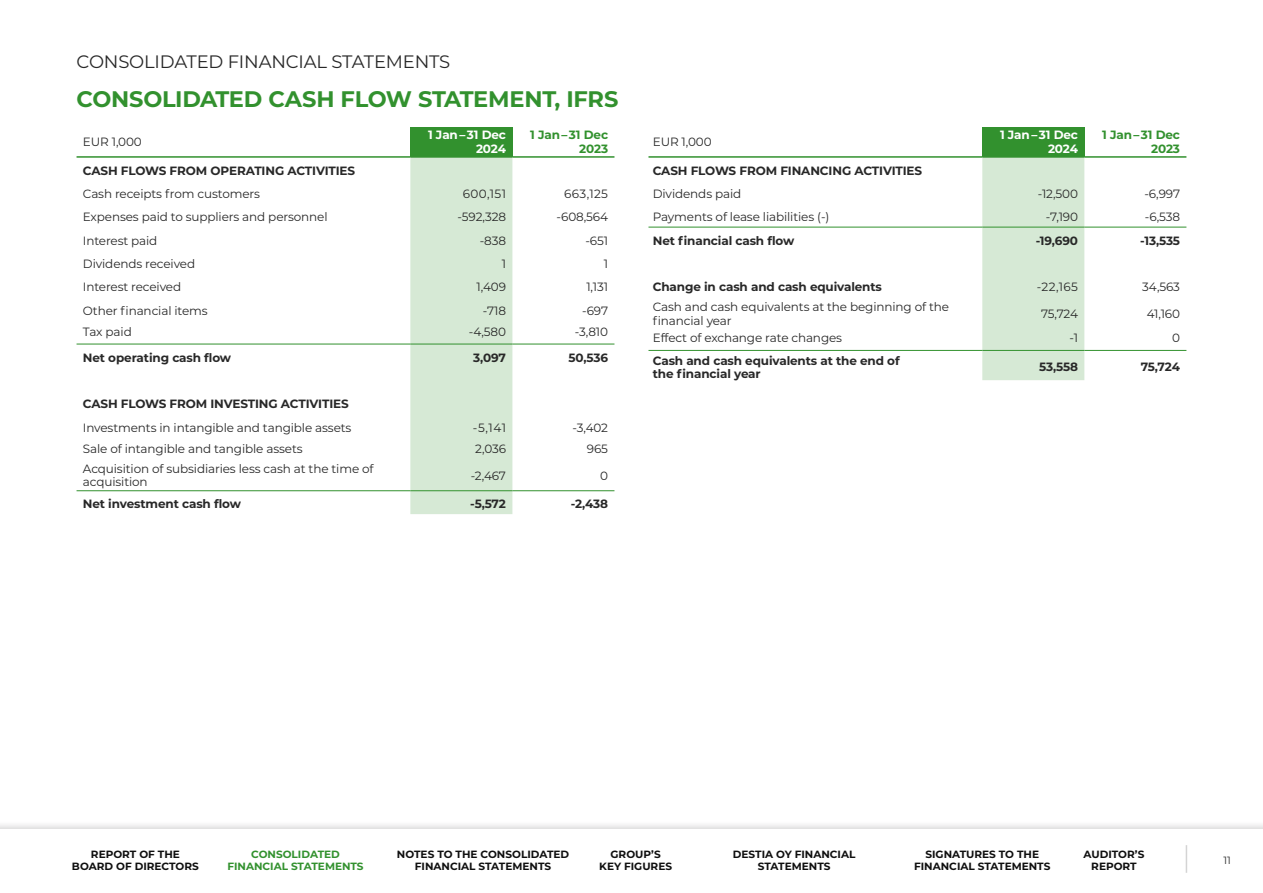
<style>
.page{position:relative;width:1263px;height:893px;background:#fff}
.page>*{position:absolute;margin:0;border:0;box-sizing:border-box;transform-origin:0 0}
.TAULUKKO_Otsikko{font:700 22.5px "Montserrat";letter-spacing:-.01em;color:#32912e}
.Yläotsikko{font:18px "Montserrat";letter-spacing:-.01em;color:#282828}
.TAULUKKO_leipis{font:12px/13.5px "Montserrat";letter-spacing:-.01em;color:#282828}
.TAULUKKO_leipis-2{font:700 12px "Montserrat";letter-spacing:-.01em;color:#282828}
.TAULUKKO_leipis-3{font:700 12px/13.5px "Montserrat";letter-spacing:-.01em;color:#fff;text-align:right}
.TAULUKKO_leipis-4{font:700 12px/13.5px "Montserrat";letter-spacing:-.01em;color:#32912e;text-align:right}
.t1{font:700 10.5px/12px "Montserrat";color:#0f0f0f;text-align:center}
.t2{font:700 10.5px/12px "Montserrat";color:#32912e;text-align:center}
.t3{font:10.5px "Montserrat";color:#282828}
</style>
<div class="page">
<div style="left:410px;top:128px;width:102px;height:29px;background:#32912e"></div>
<div style="left:410px;top:158px;width:102px;height:356px;background:#d6e9d5"></div>
<hr style="left:77px;top:156px;width:333px;height:2px;background:#32912e">
<hr style="left:77px;top:344px;width:333px;height:1px;background:#32912e">
<hr style="left:410px;top:344px;width:102px;height:1px;background:#32912e">
<hr style="left:512px;top:344px;width:102px;height:1px;background:#32912e">
<hr style="left:77px;top:490px;width:333px;height:1px;background:#32912e">
<hr style="left:410px;top:490px;width:102px;height:1px;background:#32912e">
<hr style="left:512px;top:490px;width:102px;height:1px;background:#32912e">
<hr style="left:410px;top:156px;width:102px;height:2px;background:#32912e">
<hr style="left:512px;top:156px;width:102px;height:2px;background:#32912e">
<div style="left:982px;top:128px;width:102px;height:29px;background:#32912e"></div>
<div style="left:982px;top:158px;width:102px;height:222px;background:#d6e9d5"></div>
<hr style="left:648px;top:156px;width:334px;height:2px;background:#32912e">
<hr style="left:982px;top:156px;width:102px;height:2px;background:#32912e">
<hr style="left:1084px;top:156px;width:102px;height:2px;background:#32912e">
<hr style="left:648px;top:227px;width:334px;height:1px;background:#32912e">
<hr style="left:982px;top:227px;width:102px;height:1px;background:#32912e">
<hr style="left:1084px;top:227px;width:102px;height:1px;background:#32912e">
<hr style="left:648px;top:350px;width:334px;height:1px;background:#32912e">
<hr style="left:982px;top:350px;width:102px;height:1px;background:#32912e">
<hr style="left:1084px;top:350px;width:102px;height:1px;background:#32912e">
<div style="left:0;top:820px;width:1263px;height:73px;background:#231f20;opacity:.2"></div>
<div style="left:0;top:829px;width:1263px;height:64px;background:#fff"></div>
<svg style="left:1186px;top:845px;width:1px;height:28px"></svg>
<p class="Yläotsikko" style="left:77px;top:50px;width:375px">CONSOLIDATED FINANCIAL STATEMENTS</p>
<p class="TAULUKKO_Otsikko" style="left:77px;top:83px;width:543px">CONSOLIDATED CASH FLOW STATEMENT, IFRS</p>
<p class="TAULUKKO_leipis" style="left:83px;top:134px;width:60px">EUR 1,000</p>
<p class="TAULUKKO_leipis-3" style="left:428px;top:128px;width:79px">1 Jan – 31 Dec<br>2024</p>
<p class="TAULUKKO_leipis-4" style="left:530px;top:128px;width:79px">1 Jan – 31 Dec<br>2023</p>
<p class="TAULUKKO_leipis-2" style="left:83px;top:162px;width:274px">CASH FLOWS FROM OPERATING ACTIVITIES</p>
<p class="TAULUKKO_leipis" style="left:83px;top:186px;width:179px">Cash receipts from customers</p>
<p class="TAULUKKO_leipis" style="left:463px;top:186px;width:45px">600,151</p>
<p class="TAULUKKO_leipis" style="left:564px;top:186px;width:45px">663,125</p>
<p class="TAULUKKO_leipis" style="left:83px;top:210px;width:246px">Expenses paid to suppliers and personnel</p>
<p class="TAULUKKO_leipis" style="left:457px;top:210px;width:50px">-592,328</p>
<p class="TAULUKKO_leipis" style="left:557px;top:210px;width:53px">-608,564</p>
<p class="TAULUKKO_leipis" style="left:83px;top:233px;width:76px">Interest paid</p>
<p class="TAULUKKO_leipis" style="left:480px;top:233px;width:28px">-838</p>
<p class="TAULUKKO_leipis" style="left:585px;top:233px;width:24px">-651</p>
<p class="TAULUKKO_leipis" style="left:83px;top:257px;width:114px">Dividends received</p>
<p class="TAULUKKO_leipis" style="left:502px;top:257px;width:6px">1</p>
<p class="TAULUKKO_leipis" style="left:604px;top:257px;width:6px">1</p>
<p class="TAULUKKO_leipis" style="left:83px;top:280px;width:100px">Interest received</p>
<p class="TAULUKKO_leipis" style="left:477px;top:280px;width:31px">1,409</p>
<p class="TAULUKKO_leipis" style="left:586px;top:280px;width:23px">1,131</p>
<p class="TAULUKKO_leipis" style="left:83px;top:303px;width:126px">Other financial items</p>
<p class="TAULUKKO_leipis" style="left:483px;top:303px;width:25px">-718</p>
<p class="TAULUKKO_leipis" style="left:582px;top:303px;width:27px">-697</p>
<p class="TAULUKKO_leipis" style="left:83px;top:325px;width:50px">Tax paid</p>
<p class="TAULUKKO_leipis" style="left:469px;top:325px;width:39px">-4,580</p>
<p class="TAULUKKO_leipis" style="left:575px;top:325px;width:35px">-3,810</p>
<p class="TAULUKKO_leipis-2" style="left:83px;top:349px;width:150px">Net operating cash flow</p>
<p class="TAULUKKO_leipis-2" style="left:473px;top:349px;width:34px">3,097</p>
<p class="TAULUKKO_leipis-2" style="left:569px;top:349px;width:41px">50,536</p>
<p class="TAULUKKO_leipis-2" style="left:83px;top:395px;width:267px">CASH FLOWS FROM INVESTING ACTIVITIES</p>
<p class="TAULUKKO_leipis" style="left:83px;top:420px;width:270px">Investments in intangible and tangible assets</p>
<p class="TAULUKKO_leipis" style="left:473px;top:420px;width:35px">-5,141</p>
<p class="TAULUKKO_leipis" style="left:572px;top:420px;width:37px">-3,402</p>
<p class="TAULUKKO_leipis" style="left:83px;top:442px;width:221px">Sale of intangible and tangible assets</p>
<p class="TAULUKKO_leipis" style="left:475px;top:442px;width:32px">2,036</p>
<p class="TAULUKKO_leipis" style="left:587px;top:442px;width:23px">965</p>
<p class="TAULUKKO_leipis" style="left:83px;top:461px;width:292px">Acquisition of subsidiaries less cash at the time of acquisition</p>
<p class="TAULUKKO_leipis" style="left:471px;top:468px;width:37px">-2,467</p>
<p class="TAULUKKO_leipis" style="left:600px;top:468px;width:9px">0</p>
<p class="TAULUKKO_leipis-2" style="left:83px;top:495px;width:160px">Net investment cash flow</p>
<p class="TAULUKKO_leipis-2" style="left:470px;top:495px;width:37px">-5,572</p>
<p class="TAULUKKO_leipis-2" style="left:571px;top:495px;width:39px">-2,438</p>
<p class="TAULUKKO_leipis" style="left:653px;top:134px;width:60px">EUR 1,000</p>
<p class="TAULUKKO_leipis-3" style="left:1000px;top:128px;width:79px">1 Jan – 31 Dec<br>2024</p>
<p class="TAULUKKO_leipis-4" style="left:1102px;top:128px;width:79px">1 Jan – 31 Dec<br>2023</p>
<p class="TAULUKKO_leipis-2" style="left:653px;top:162px;width:271px">CASH FLOWS FROM FINANCING ACTIVITIES</p>
<p class="TAULUKKO_leipis" style="left:653px;top:186px;width:90px">Dividends paid</p>
<p class="TAULUKKO_leipis" style="left:1038px;top:186px;width:42px">-12,500</p>
<p class="TAULUKKO_leipis" style="left:1144px;top:186px;width:37px">-6,997</p>
<p class="TAULUKKO_leipis" style="left:653px;top:210px;width:178px">Payments of lease liabilities (-)</p>
<p class="TAULUKKO_leipis" style="left:1046px;top:210px;width:34px">-7,190</p>
<p class="TAULUKKO_leipis" style="left:1145px;top:210px;width:37px">-6,538</p>
<p class="TAULUKKO_leipis-2" style="left:653px;top:232px;width:143px">Net financial cash flow</p>
<p class="TAULUKKO_leipis-2" style="left:1036px;top:232px;width:44px">-19,690</p>
<p class="TAULUKKO_leipis-2" style="left:1140px;top:232px;width:41px">-13,535</p>
<p class="TAULUKKO_leipis-2" style="left:653px;top:278px;width:231px">Change in cash and cash equivalents</p>
<p class="TAULUKKO_leipis" style="left:1037px;top:280px;width:43px">-22,165</p>
<p class="TAULUKKO_leipis" style="left:1142px;top:280px;width:39px">34,563</p>
<p class="TAULUKKO_leipis" style="left:653px;top:300px;width:298px">Cash and cash equivalents at the beginning of the financial year</p>
<p class="TAULUKKO_leipis" style="left:1041px;top:307px;width:38px">75,724</p>
<p class="TAULUKKO_leipis" style="left:1147px;top:307px;width:35px">41,160</p>
<p class="TAULUKKO_leipis" style="left:653px;top:331px;width:191px">Effect of exchange rate changes</p>
<p class="TAULUKKO_leipis" style="left:1069px;top:331px;width:10px">-1</p>
<p class="TAULUKKO_leipis" style="left:1172px;top:331px;width:9px">0</p>
<p class="TAULUKKO_leipis-2" style="left:653px;top:352px;width:248px">Cash and cash equivalents at the end of</p>
<p class="TAULUKKO_leipis-2" style="left:653px;top:365px;width:109px">the financial year</p>
<p class="TAULUKKO_leipis-2" style="left:1039px;top:358px;width:40px">53,558</p>
<p class="TAULUKKO_leipis-2" style="left:1141px;top:358px;width:41px">75,724</p>
<p class="t1" style="left:72px;top:848px;width:128px">REPORT OF THE<br>BOARD OF DIRECTORS</p>
<p class="t1" style="left:397px;top:848px;width:174px">NOTES TO THE CONSOLIDATED<br>FINANCIAL STATEMENTS</p>
<p class="t1" style="left:599px;top:848px;width:74px">GROUP’S<br>KEY FIGURES</p>
<p class="t1" style="left:733px;top:848px;width:124px">DESTIA OY FINANCIAL<br>STATEMENTS</p>
<p class="t1" style="left:914px;top:848px;width:138px">SIGNATURES TO THE<br>FINANCIAL STATEMENTS</p>
<p class="t1" style="left:1083px;top:848px;width:62px">AUDITOR’S<br>REPORT</p>
<p class="t3" style="left:1223px;top:853px;width:9px">11</p>
<p class="t2" style="left:227px;top:848px;width:138px">CONSOLIDATED<br>FINANCIAL STATEMENTS</p>
</div>
